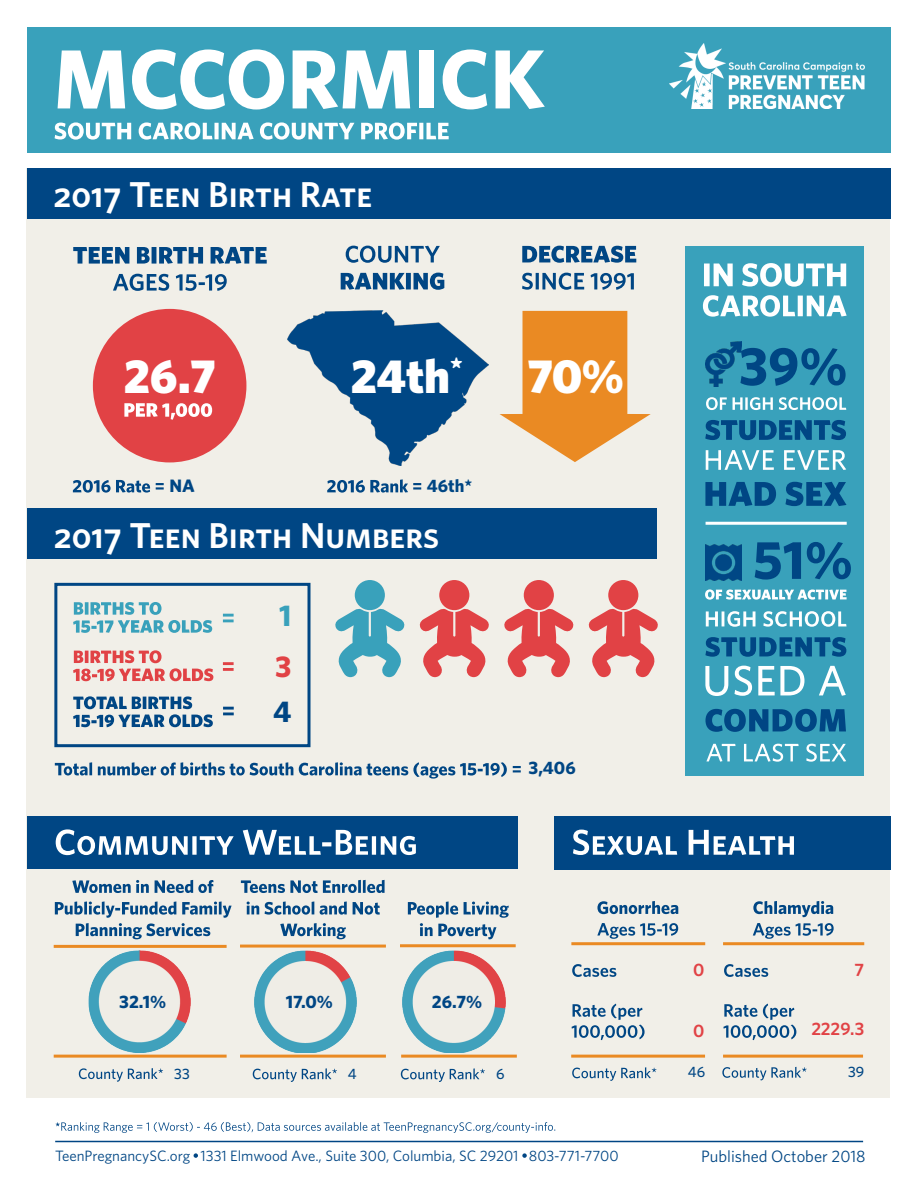
<style>
.page{position:relative;width:918px;height:1188px;background:#fff}
.page>*{position:absolute;margin:0;border:0;box-sizing:border-box;transform-origin:0 0}
.t1{font:700 84px "Whitney";color:#fff}
.t2{font:700 54px "Whitney";color:#004684}
.t3{font:900 48px "Whitney";letter-spacing:-.01em;color:#fff}
.t4{font:36px "Whitney Semibold SC";color:#fff}
.t5{font:700 30px "Whitney";color:#e14245}
.t6{font:700 30px "Whitney";color:#004684}
.t7{font:700 30px "Whitney";color:#39a1bb}
.t8{font:700 18px "Whitney";color:#004684}
.t9{font:600 18px "Whitney";color:#e14245}
.t10{font:16.5px "Whitney";color:#004684}
.t11{font:15px "Whitney";color:#004684}
.t12{font:500 15px "Whitney";color:#004684}
</style>
<div class="page">
<div style="left:26px;top:168px;width:864px;height:929px;background:#f1efe8"></div>
<hr style="left:55px;top:1141px;width:808px;height:1px;background:#004684">
<div style="left:27px;top:816px;width:490px;height:53px;background:#004684"></div>
<svg style="left:753px;top:923px;width:81px;height:16px"></svg>
<svg style="left:753px;top:901px;width:80px;height:16px"></svg>
<svg style="left:722px;top:1067px;width:85px;height:13px"></svg>
<hr style="left:723px;top:942px;width:141px;height:3px;background:#ea8a23">
<hr style="left:723px;top:1055px;width:140px;height:3px;background:#ea8a23">
<svg style="left:724px;top:964px;width:44px;height:13px"></svg>
<svg style="left:572px;top:1067px;width:85px;height:14px"></svg>
<hr style="left:571px;top:942px;width:134px;height:3px;background:#ea8a23">
<hr style="left:571px;top:1055px;width:134px;height:3px;background:#ea8a23">
<svg style="left:597px;top:923px;width:81px;height:16px"></svg>
<svg style="left:597px;top:901px;width:81px;height:13px"></svg>
<svg style="left:572px;top:964px;width:44px;height:13px"></svg>
<svg style="left:572px;top:1004px;width:73px;height:36px"></svg>
<svg style="left:56px;top:829px;width:360px;height:26px"></svg>
<div style="left:27px;top:27px;width:864px;height:126px;background:#39a1bb"></div>
<div style="left:27px;top:168px;width:864px;height:50px;background:#004684"></div>
<div style="left:554px;top:816px;width:337px;height:54px;background:#004684"></div>
<svg style="left:573px;top:830px;width:221px;height:25px"></svg>
<svg style="left:79px;top:1068px;width:84px;height:14px"></svg>
<hr style="left:54px;top:945px;width:173px;height:3px;background:#ea8a23">
<svg style="left:55px;top:901px;width:177px;height:38px"></svg>
<svg style="left:72px;top:880px;width:142px;height:13px"></svg>
<svg style="left:253px;top:1068px;width:84px;height:14px"></svg>
<hr style="left:240px;top:945px;width:146px;height:3px;background:#ea8a23">
<svg style="left:280px;top:923px;width:66px;height:16px"></svg>
<svg style="left:247px;top:901px;width:133px;height:14px"></svg>
<svg style="left:241px;top:880px;width:144px;height:13px"></svg>
<svg style="left:401px;top:1068px;width:84px;height:14px"></svg>
<hr style="left:400px;top:944px;width:116px;height:3px;background:#ea8a23">
<svg style="left:408px;top:901px;width:101px;height:38px"></svg>
<div style="left:27px;top:509px;width:630px;height:50px;background:#004684"></div>
<svg style="left:55px;top:762px;width:466px;height:17px"></svg>
<svg style="left:341px;top:273px;width:103px;height:17px"></svg>
<svg style="left:346px;top:246px;width:94px;height:17px"></svg>
<svg style="left:522px;top:273px;width:112px;height:17px"></svg>
<svg style="left:522px;top:246px;width:114px;height:17px"></svg>
<svg style="left:500px;top:311px;width:151px;height:151px"></svg>
<svg style="left:113px;top:274px;width:114px;height:17px"></svg>
<svg style="left:73px;top:247px;width:194px;height:17px"></svg>
<div style="left:685px;top:246px;width:178px;height:529px;background:#39a1bb"></div>
<svg style="left:703px;top:295px;width:144px;height:22px"></svg>
<svg style="left:704px;top:263px;width:142px;height:24px"></svg>
<hr style="left:706px;top:522px;width:141px;height:3px;background:#fff">
<svg style="left:705px;top:482px;width:142px;height:24px"></svg>
<svg style="left:706px;top:450px;width:140px;height:20px"></svg>
<svg style="left:705px;top:420px;width:141px;height:20px"></svg>
<svg style="left:706px;top:397px;width:140px;height:13px"></svg>
<img style="left:705px;top:341px;width:36px;height:46px">
<svg style="left:706px;top:744px;width:140px;height:18px"></svg>
<svg style="left:705px;top:709px;width:141px;height:23px"></svg>
<svg style="left:705px;top:666px;width:141px;height:30px"></svg>
<svg style="left:705px;top:637px;width:141px;height:20px"></svg>
<svg style="left:706px;top:611px;width:141px;height:16px"></svg>
<svg style="left:705px;top:589px;width:142px;height:11px"></svg>
<img style="left:706px;top:544px;width:35px;height:36px">
<img style="left:288px;top:311px;width:200px;height:154px">
<div style="left:93px;top:309px;width:153px;height:153px;background:#e14245;border-radius:50%"></div>
<svg style="left:124px;top:403px;width:88px;height:17px"></svg>
<div style="left:54px;top:583px;width:256px;height:164px;border:3px solid #004684"></div>
<svg style="left:73px;top:602px;width:139px;height:31px"></svg>
<svg style="left:223px;top:707px;width:11px;height:8px"></svg>
<svg style="left:223px;top:662px;width:11px;height:9px"></svg>
<svg style="left:223px;top:614px;width:11px;height:8px"></svg>
<svg style="left:73px;top:696px;width:140px;height:31px"></svg>
<svg style="left:73px;top:650px;width:140px;height:31px"></svg>
<svg style="left:194px;top:1153px;width:4px;height:5px"></svg>
<svg style="left:522px;top:1153px;width:5px;height:5px"></svg>
<img style="left:670px;top:44px;width:194px;height:65px">
<svg style="left:723px;top:1004px;width:73px;height:36px"></svg>
<svg style="left:55px;top:122px;width:394px;height:18px"></svg>
<svg style="left:56px;top:1122px;width:499px;height:11px"></svg>
<svg style="left:73px;top:480px;width:91px;height:13px"></svg>
<svg style="left:327px;top:479px;width:94px;height:14px"></svg>
<hr style="left:54px;top:1055px;width:173px;height:3px;background:#ea8a23">
<hr style="left:240px;top:1055px;width:146px;height:3px;background:#ea8a23">
<hr style="left:401px;top:1055px;width:116px;height:3px;background:#ea8a23">
<img style="left:88px;top:951px;width:102px;height:102px">
<img style="left:254px;top:951px;width:103px;height:102px">
<img style="left:403px;top:951px;width:102px;height:102px">
<div style="left:355px;top:580px;width:30px;height:30px;background:#39a1bb;border-radius:50%"></div>
<svg style="left:335px;top:609px;width:70px;height:68px"></svg>
<div style="left:439px;top:580px;width:30px;height:30px;background:#e14245;border-radius:50%"></div>
<svg style="left:419px;top:609px;width:70px;height:68px"></svg>
<div style="left:524px;top:580px;width:30px;height:30px;background:#e14245;border-radius:50%"></div>
<svg style="left:504px;top:609px;width:70px;height:68px"></svg>
<div style="left:608px;top:580px;width:30px;height:30px;background:#e14245;border-radius:50%"></div>
<svg style="left:588px;top:609px;width:70px;height:68px"></svg>
<p class="t1" style="left:54px;top:28px;width:492px">MCCORMICK</p>
<h3 class="t4" style="left:54px;top:173px;width:320px">2017 Teen Birth Rate</h3>
<p class="t3" style="left:123px;top:347px;width:94px">26.7</p>
<p class="t3" style="left:351px;top:347px;width:114px">24th<sup>*</sup></p>
<p class="t3" style="left:527px;top:347px;width:99px">70%</p>
<p class="t8" style="left:169px;top:475px;width:27px">NA</p>
<p class="t8" style="left:427px;top:475px;width:47px">46th*</p>
<h3 class="t4" style="left:54px;top:514px;width:387px">2017 Teen Birth Numbers</h3>
<p class="t7" style="left:279px;top:597px;width:14px">1</p>
<p class="t5" style="left:275px;top:648px;width:18px">3</p>
<p class="t6" style="left:273px;top:693px;width:20px">4</p>
<p class="t8" style="left:529px;top:757px;width:49px">3,406</p>
<h2 class="t2" style="left:739px;top:334px;width:110px">39%</h2>
<h2 class="t2" style="left:753px;top:527px;width:102px">51%</h2>
<p class="t8" style="left:119px;top:991px;width:48px">32.1%</p>
<p class="t12" style="left:174px;top:1065px;width:17px">33</p>
<p class="t8" style="left:286px;top:990px;width:49px">17.0%</p>
<p class="t12" style="left:348px;top:1065px;width:10px">4</p>
<p class="t8" style="left:432px;top:990px;width:52px">26.7%</p>
<p class="t12" style="left:496px;top:1065px;width:10px">6</p>
<p class="t9" style="left:693px;top:959px;width:13px">0</p>
<p class="t9" style="left:693px;top:1020px;width:13px">0</p>
<p class="t12" style="left:688px;top:1063px;width:19px">46</p>
<p class="t9" style="left:855px;top:959px;width:11px">7</p>
<p class="t9" style="left:811px;top:1018px;width:54px">2229.3</p>
<p class="t12" style="left:848px;top:1063px;width:18px">39</p>
<p class="t11" style="left:55px;top:1146px;width:565px">TeenPregnancySC.org 1331 Elmwood Ave., Suite 300, Columbia, SC 29201 803-771-7700</p>
<p class="t10" style="left:701px;top:1146px;width:166px">Published October 2018</p>
</div>
